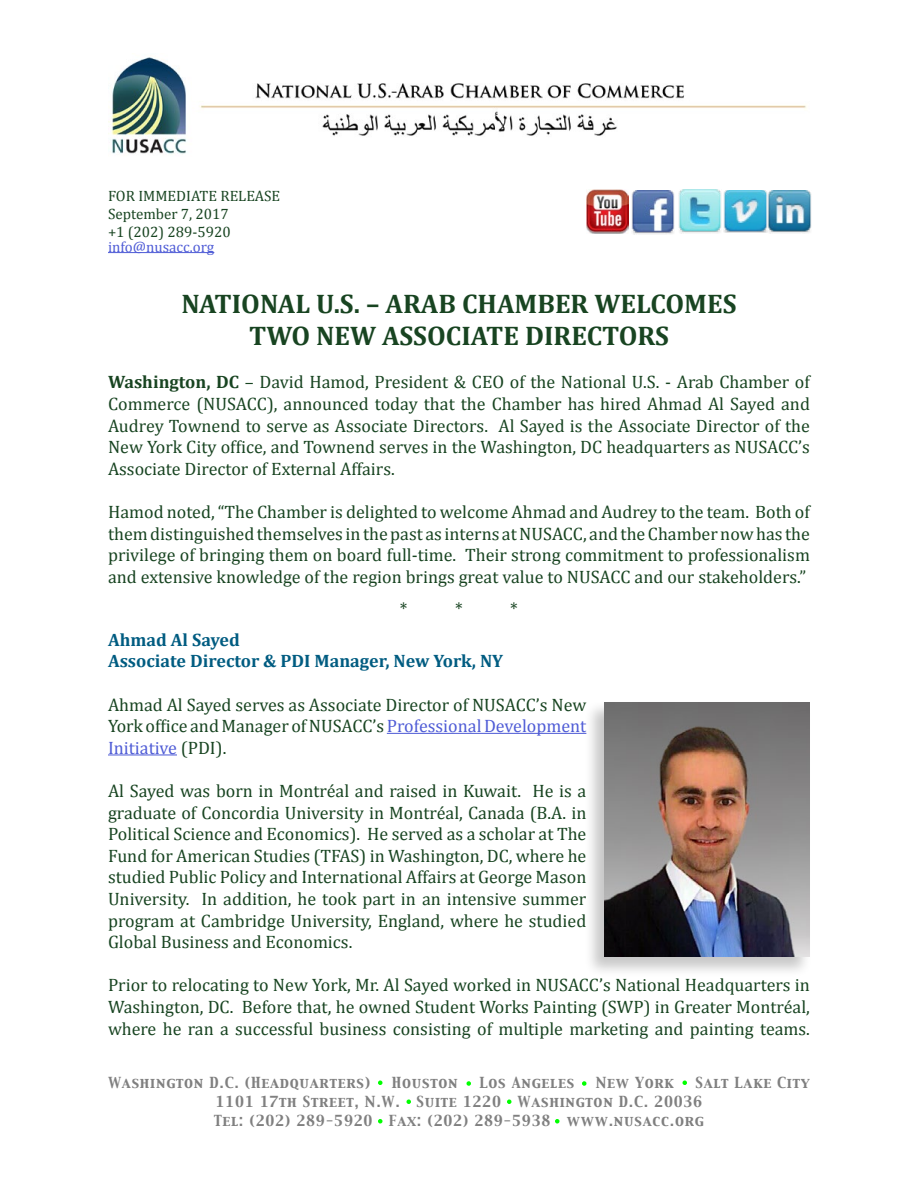
<style>
.page{position:relative;width:918px;height:1188px;background:#fff}
.page>*{position:absolute;margin:0;border:0;box-sizing:border-box;transform-origin:0 0}
.t1{font:700 27px/32.4px "Cambria";color:#184421;text-align:center}
.t2{font:18px/21.6px "Cambria";color:#184421;text-align:justify}
.t3{font:700 18px/21.6px "Cambria";color:#005c81}
.t4{font:15px/18px "Cambria";color:#184421}
.t5{font:15px "Cambria";color:#4f5cd6}
.t6{font:13.5px/19.5px "Capitals";letter-spacing:.055em;color:#808080}
.s1{font-weight:700}
.s2{color:#4f5cd6}
</style>
<div class="page">
<svg style="left:582px;top:1081px;width:4px;height:5px"></svg>
<svg style="left:466px;top:1081px;width:5px;height:5px"></svg>
<svg style="left:507px;top:1100px;width:5px;height:4px"></svg>
<svg style="left:682px;top:1081px;width:5px;height:4px"></svg>
<svg style="left:406px;top:1100px;width:5px;height:4px"></svg>
<svg style="left:378px;top:1119px;width:4px;height:5px"></svg>
<svg style="left:555px;top:1119px;width:5px;height:5px"></svg>
<svg style="left:378px;top:1081px;width:4px;height:4px"></svg>
<hr style="left:108px;top:252px;width:106px;height:1px;background:#4f5cd6">
<hr style="left:387px;top:733px;width:199px;height:1px;background:#4f5cd6">
<hr style="left:108px;top:754px;width:69px;height:1px;background:#4f5cd6">
<img style="left:678px;top:190px;width:133px;height:43px">
<img style="left:631px;top:190px;width:44px;height:44px">
<img style="left:108px;top:57px;width:699px;height:97px">
<img style="left:586px;top:189px;width:43px;height:44px">
<div style="left:583px;top:701px;width:229px;height:277px;background:#000;opacity:.22"></div>
<img style="left:604px;top:702px;width:206px;height:255px">
<p class="t4" style="left:108px;top:186px;width:174px">FOR IMMEDIATE RELEASE<br>September 7, 2017<br>+1 (202) 289-5920</p>
<p class="t5" style="left:108px;top:238px;width:108px">info@nusacc.org</p>
<h1 class="t1" style="left:181px;top:287px;width:557px">NATIONAL U.S. – ARAB CHAMBER WELCOMES<br>TWO NEW ASSOCIATE DIRECTORS</h1>
<p class="t2" style="left:108px;top:371px;width:704px"><span class="s1">Washington, DC</span> – David Hamod, President &amp; CEO of the National U.S. - Arab Chamber of Commerce (NUSACC), announced today that the Chamber has hired Ahmad Al Sayed and Audrey Townend to serve as Associate Directors. Al Sayed is the Associate Director of the New York City office, and Townend serves in the Washington, DC headquarters as NUSACC’s Associate Director of External Affairs.</p>
<p class="t2" style="left:108px;top:501px;width:704px">Hamod noted, “The Chamber is delighted to welcome Ahmad and Audrey to the team. Both of them distinguished themselves in the past as interns at NUSACC, and the Chamber now has the privilege of bringing them on board full-time. Their strong commitment to professionalism and extensive knowledge of the region brings great value to NUSACC and our stakeholders.”</p>
<p class="t2" style="left:400px;top:598px;width:9px">*</p>
<p class="t2" style="left:455px;top:598px;width:9px">*</p>
<p class="t2" style="left:510px;top:598px;width:9px">*</p>
<p class="t3" style="left:108px;top:628px;width:397px">Ahmad Al Sayed<br>Associate Director &amp; PDI Manager, New York, NY</p>
<p class="t2" style="left:108px;top:694px;width:480px">Ahmad Al Sayed serves as Associate Director of NUSACC’s New York office and Manager of NUSACC’s <span class="s2">Professional Development Initiative</span> (PDI).</p>
<p class="t2" style="left:108px;top:780px;width:480px">Al Sayed was born in Montréal and raised in Kuwait. He is a graduate of Concordia University in Montréal, Canada (B.A. in Political Science and Economics). He served as a scholar at The Fund for American Studies (TFAS) in Washington, DC, where he studied Public Policy and International Affairs at George Mason University. In addition, he took part in an intensive summer program at Cambridge University, England, where he studied Global Business and Economics.</p>
<p class="t2" style="left:108px;top:974px;width:704px">Prior to relocating to New York, Mr. Al Sayed worked in NUSACC’s National Headquarters in Washington, DC. Before that, he owned Student Works Painting (SWP) in Greater Montréal, where he ran a successful business consisting of multiple marketing and painting teams.</p>
<p class="t6" style="left:108px;top:1073px;width:264px">Washington D.C. (Headquarters)</p>
<p class="t6" style="left:392px;top:1073px;width:68px">Houston</p>
<p class="t6" style="left:479px;top:1073px;width:96px">Los Angeles</p>
<p class="t6" style="left:596px;top:1073px;width:80px">New York</p>
<p class="t6" style="left:214px;top:1073px;width:597px;text-indent:481px">Salt Lake City<br>1101 17th Street, N.W. Suite 1220 Washington D.C. 20036<br>Tel: (202) 289-5920 Fax: (202) 289-5938 www.nusacc.org</p>
</div>
